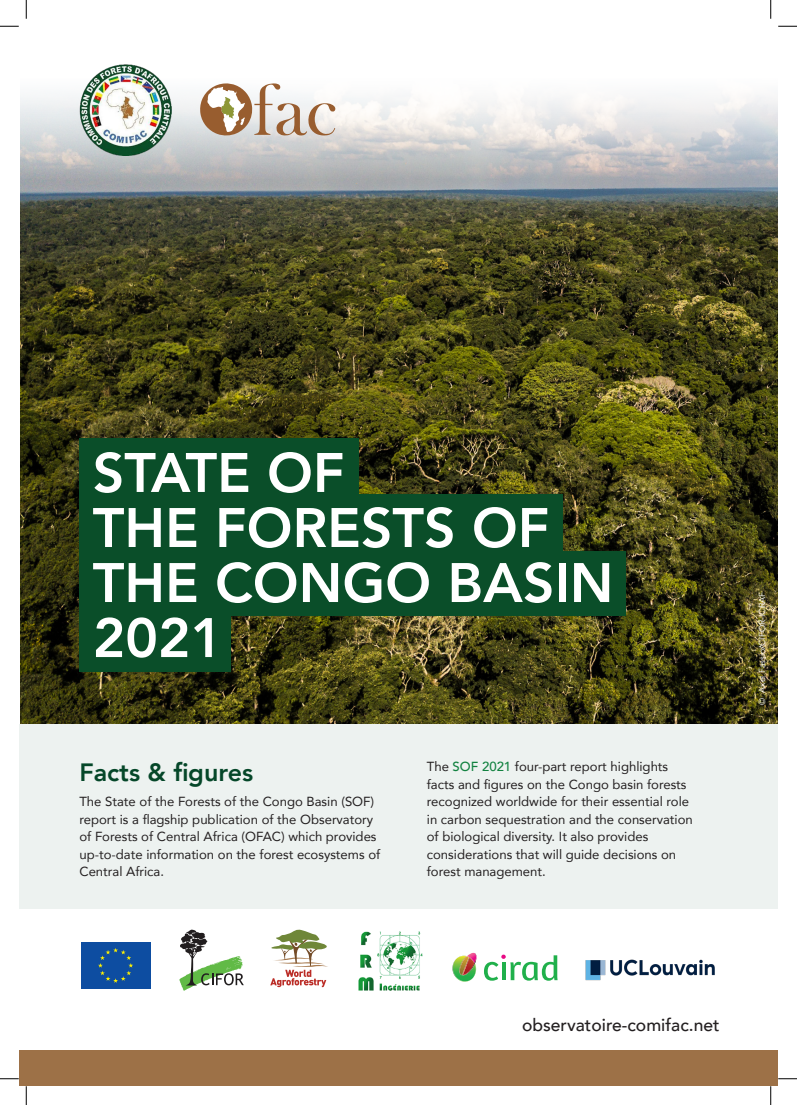
<style>
.page{position:relative;width:797px;height:1105px;background:#fff}
.page>*{position:absolute;margin:0;border:0;box-sizing:border-box;transform-origin:0 0}
.t1{font:800 55px/55px "Avenir";color:#fff}
.Body_Copy{font:800 25px "Avenir";color:#054729}
.Body_Text{font:500 17.5px "Avenir";color:#231f20}
.Body_Text-2{font:13.12px/17.5px "Avenir";color:#231f20}
.Body_Text-3{font:8.75px "Avenir";color:#fff}
.s1{font-weight:500;color:#128240}
</style>
<div class="page">
<img style="left:21px;top:95px;width:756px;height:629px">
<div style="left:19px;top:724px;width:758px;height:185px;background:#edf2f0"></div>
<div style="left:19px;top:1050px;width:758px;height:36px;background:#9d7147"></div>
<img style="left:79px;top:64px;width:92px;height:91px">
<svg style="left:200px;top:83px;width:135px;height:52px"></svg>
<div style="left:79px;top:438px;width:280px;height:65px;background:#0a4e29"></div>
<div style="left:79px;top:607px;width:151px;height:65px;background:#0a4e29"></div>
<div style="left:79px;top:494px;width:483px;height:65px;background:#0a4e29"></div>
<div style="left:79px;top:551px;width:547px;height:64px;background:#0a4e29"></div>
<img style="left:358px;top:931px;width:65px;height:60px">
<svg style="left:179px;top:930px;width:65px;height:61px"></svg>
<svg style="left:270px;top:930px;width:58px;height:57px"></svg>
<svg style="left:150px;top:942px;width:1px;height:47px"></svg>
<div style="left:81px;top:942px;width:69px;height:47px;background:#0d4da1"></div>
<svg style="left:98px;top:948px;width:35px;height:35px"></svg>
<img style="left:585px;top:959px;width:130px;height:22px">
<svg style="left:452px;top:953px;width:25px;height:29px"></svg>
<svg style="left:484px;top:955px;width:73px;height:26px"></svg>
<svg style="left:0;top:25px;width:19px;height:2px"></svg>
<svg style="left:778px;top:25px;width:19px;height:2px"></svg>
<svg style="left:0;top:1078px;width:19px;height:1px"></svg>
<svg style="left:778px;top:1078px;width:19px;height:1px"></svg>
<svg style="left:25px;top:0;width:2px;height:19px"></svg>
<svg style="left:25px;top:1086px;width:2px;height:19px"></svg>
<svg style="left:770px;top:0;width:1px;height:19px"></svg>
<svg style="left:770px;top:1086px;width:1px;height:19px"></svg>
<p class="t1" style="left:93px;top:445px;width:522px">STATE OF<br>THE FORESTS OF<br>THE CONGO BASIN<br>2021</p>
<p class="Body_Copy" style="left:79px;top:753px;width:175px">Facts &amp; figures</p>
<p class="Body_Text-2" style="left:79px;top:793px;width:302px">The State of the Forests of the Congo Basin (SOF) report is a flagship publication of the Observatory of Forests of Central Africa (OFAC) which provides up-to-date information on the forest ecosystems of Central Africa.</p>
<p class="Body_Text-2" style="left:427px;top:758px;width:267px">The <span class="s1">SOF 2021</span> four-part report highlights facts and figures on the Congo basin forests recognized worldwide for their essential role in carbon sequestration and the conservation of biological diversity. It also provides considerations that will guide decisions on forest management.</p>
<p class="Body_Text-3" style="left:757px;top:704px;width:114px;rotate:-90deg">© Axel Fassio/CIFOR-ICRAF</p>
<p class="Body_Text" style="left:522px;top:1010px;width:199px">observatoire-comifac.net</p>
</div>
